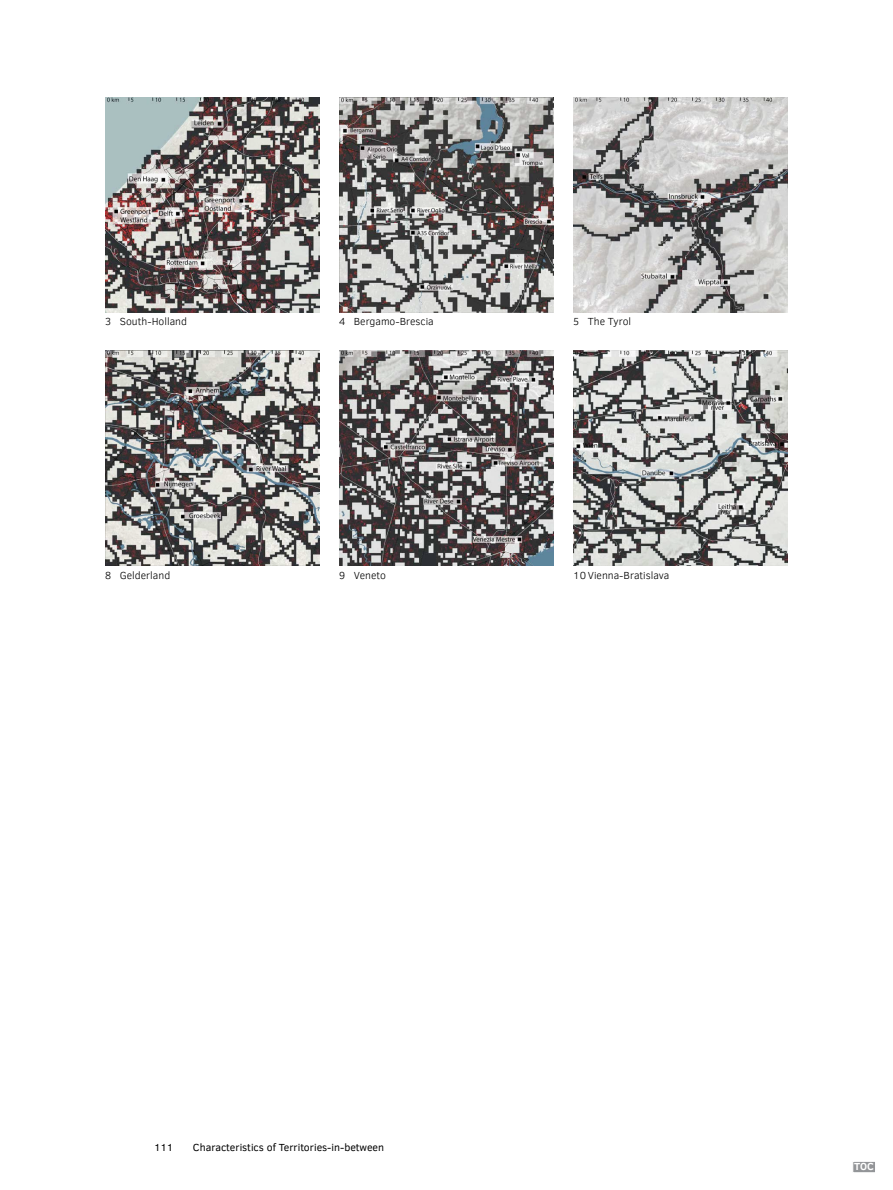
<style>
.page{position:relative;width:893px;height:1190px;background:#fff}
.page>*{position:absolute;margin:0;border:0;box-sizing:border-box;transform-origin:0 0}
.t1{font:300 10.5px "Clear Sans";color:#000}
.t2{font:10.5px "Clear Sans";color:#000}
.t3{font:700 10.5px "Clear Sans";color:#fff}
</style>
<div class="page">
<img style="left:105px;top:98px;width:215px;height:214px">
<img style="left:339px;top:98px;width:215px;height:214px">
<img style="left:573px;top:98px;width:215px;height:214px">
<img style="left:105px;top:351px;width:215px;height:214px">
<img style="left:339px;top:351px;width:215px;height:214px">
<img style="left:573px;top:351px;width:215px;height:214px">
<div style="left:853px;top:1161px;width:23px;height:11px;background:#939598;border:1px solid #fff"></div>
<p class="t1" style="left:105px;top:314px;width:83px">3 South-Holland</p>
<p class="t1" style="left:339px;top:314px;width:96px">4 Bergamo-Brescia</p>
<p class="t1" style="left:573px;top:314px;width:59px">5 The Tyrol</p>
<p class="t1" style="left:105px;top:568px;width:67px">8 Gelderland</p>
<p class="t1" style="left:339px;top:568px;width:48px">9 Veneto</p>
<p class="t1" style="left:573px;top:568px;width:98px">10 Vienna-Bratislava</p>
<p class="t2" style="left:154px;top:1140px;width:21px">111</p>
<p class="t2" style="left:193px;top:1140px;width:193px">Characteristics of Territories-in-between</p>
<p class="t3" style="left:854px;top:1159px;width:21px">TOC</p>
</div>
